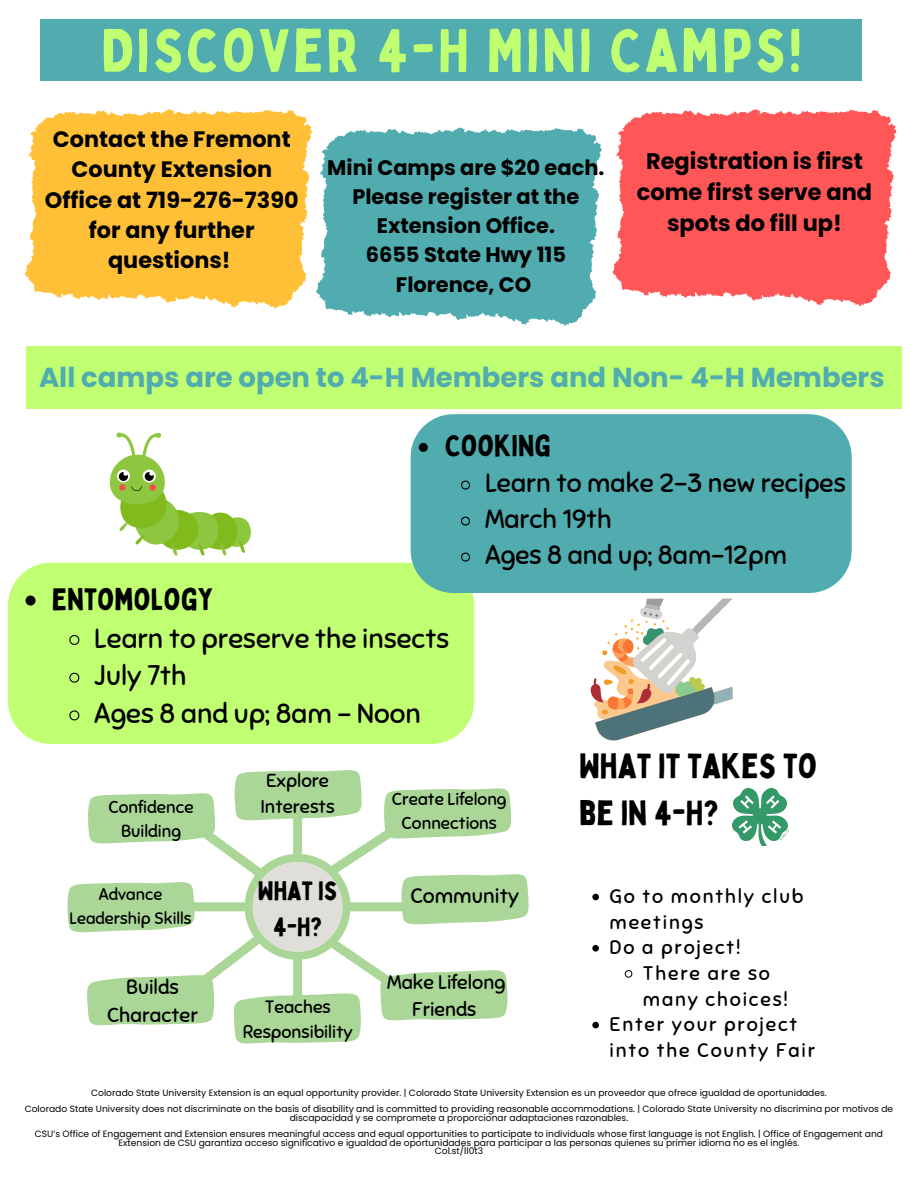
<style>
.page{position:relative;width:918px;height:1188px;background:#fff}
.page>*{position:absolute;margin:0;border:0;box-sizing:border-box;transform-origin:0 0}
.t1{font:59.7px "Bobby Jones";letter-spacing:.05em;color:#c1ff72}
.t2{font:34.35px/47.7px "Bobby Jones";color:#000}
.t3{font:30.45px "Bobby Jones";color:#000}
.t4{font:29.4px "Bobby Jones";color:#000}
.t5{font:27.75px "Sniglet";color:#000}
.t6{font:700 27.45px "Poppins";color:#50acaf}
.t7{font:26.4px "Sniglet";color:#000}
.t8{font:26.1px/36.3px "Bobby Jones";color:#000;text-align:center}
.t9{font:700 22.5px/31.2px "Poppins";color:#000;text-align:center}
.t10{font:700 22.35px/30px "Poppins";color:#000;text-align:center}
.t11{font:700 21px/29.2px "Poppins";color:#000;text-align:center}
.t12{font:21px "Sniglet";color:#000}
.t13{font:20.25px/28.2px "Sniglet";color:#000;text-align:center}
.t14{font:19.8px "Sniglet";color:#000}
.t15{font:19.65px/25.7px "Sniglet";letter-spacing:.09em;color:#000}
.t16{font:18.75px/26.1px "Sniglet";color:#000;text-align:center}
.t17{font:17.85px "Sniglet";color:#000}
.t18{font:17.25px/24px "Sniglet";color:#000;text-align:center}
.t19{font:16.65px/23.2px "Sniglet";color:#000;text-align:center}
.t20{font:9.15px/8.4px "Poppins";color:#000;text-align:center}
</style>
<div class="page">
<div style="left:41px;top:19px;width:821px;height:61px;background:#50acaf"></div>
<svg style="left:25px;top:109px;width:287px;height:199px;background:#ffc74f"></svg>
<svg style="left:316px;top:127px;width:286px;height:198px;background:#64b5b8"></svg>
<svg style="left:613px;top:109px;width:283px;height:197px;background:#ff6a6a"></svg>
<svg style="left:590px;top:599px;width:143px;height:142px"></svg>
<div style="left:26px;top:346px;width:876px;height:63px;background:#c1ff72"></div>
<svg style="left:179px;top:512px;width:39px;height:38px"></svg>
<div style="left:156px;top:510px;width:42px;height:40px;background:#80ba1c;border-radius:50%"></div>
<svg style="left:199px;top:513px;width:52px;height:43px"></svg>
<svg style="left:110px;top:433px;width:72px;height:123px"></svg>
<svg style="left:67px;top:770px;width:462px;height:274px"></svg>
<img style="left:732px;top:788px;width:56px;height:57px">
<svg style="left:592px;top:894px;width:7px;height:6px"></svg>
<svg style="left:592px;top:945px;width:7px;height:7px"></svg>
<svg style="left:624px;top:970px;width:9px;height:8px"></svg>
<svg style="left:592px;top:1022px;width:7px;height:6px"></svg>
<div style="left:8px;top:563px;width:466px;height:181px;background:#c1ff72"></div>
<svg style="left:26px;top:596px;width:10px;height:10px"></svg>
<svg style="left:69px;top:634px;width:11px;height:12px"></svg>
<svg style="left:69px;top:672px;width:11px;height:11px"></svg>
<svg style="left:69px;top:710px;width:11px;height:11px"></svg>
<div style="left:411px;top:414px;width:441px;height:179px;background:#50acaf"></div>
<svg style="left:419px;top:443px;width:9px;height:9px"></svg>
<svg style="left:460px;top:480px;width:11px;height:10px"></svg>
<svg style="left:460px;top:516px;width:11px;height:10px"></svg>
<svg style="left:460px;top:552px;width:11px;height:10px"></svg>
<p class="t1" style="left:101px;top:13px;width:702px">DISCOVER 4-H MINI CAMPS!</p>
<p class="t10" style="left:45px;top:125px;width:255px">Contact the Fremont<br>County Extension<br>Office at 719-276-7390 for any further questions!</p>
<h1 class="t11" style="left:327px;top:153px;width:279px">Mini Camps are $20 each.<br>Please register at the<br>Extension Office.<br>6655 State Hwy 115<br>Florence, CO</h1>
<p class="t9" style="left:637px;top:145px;width:237px">Registration is first come first serve and spots do fill up!</p>
<p class="t6" style="left:39px;top:359px;width:847px">All camps are open to 4-H Members and Non- 4-H Members</p>
<p class="t4" style="left:445px;top:428px;width:107px">COOKING</p>
<h5 class="t7" style="left:485px;top:467px;width:362px">Learn to make 2-3 new recipes</h5>
<p class="t7" style="left:485px;top:503px;width:128px">March 19th</p>
<p class="t7" style="left:485px;top:539px;width:304px">Ages 8 and up; 8am-12pm</p>
<p class="t3" style="left:52px;top:580px;width:163px">ENTOMOLOGY</p>
<p class="t5" style="left:94px;top:621px;width:356px">Learn to preserve the insects</p>
<p class="t5" style="left:94px;top:659px;width:94px">July 7th</p>
<p class="t5" style="left:94px;top:697px;width:328px">Ages 8 and up; 8am - Noon</p>
<p class="t18" style="left:109px;top:795px;width:87px">Confidence<br>Building</p>
<p class="t19" style="left:70px;top:883px;width:124px">Advance<br>Leadership Skills</p>
<p class="t13" style="left:107px;top:973px;width:92px">Builds<br>Character</p>
<h6 class="t16" style="left:260px;top:768px;width:76px">Explore<br>Interests</h6>
<p class="t8" style="left:258px;top:872px;width:81px">WHAT IS<br>4-H?</p>
<p class="t18" style="left:392px;top:787px;width:116px">Create Lifelong<br>Connections</p>
<h3 class="t12" style="left:410px;top:883px;width:110px">Community</h3>
<p class="t14" style="left:387px;top:970px;width:120px">Make Lifelong</p>
<p class="t17" style="left:265px;top:996px;width:68px">Teaches</p>
<p class="t14" style="left:412px;top:998px;width:66px">Friends</p>
<p class="t17" style="left:243px;top:1020px;width:111px">Responsibility</p>
<p class="t2" style="left:579px;top:741px;width:240px">WHAT IT TAKES TO<br>BE IN 4-H?</p>
<p class="t15" style="left:610px;top:884px;width:195px">Go to monthly club meetings</p>
<p class="t15" style="left:610px;top:935px;width:132px">Do a project!</p>
<p class="t15" style="left:643px;top:961px;width:146px">There are so many choices!</p>
<p class="t15" style="left:610px;top:1012px;width:207px">Enter your project into the County Fair</p>
<p class="t20" style="left:91px;top:1088px;width:737px">Colorado State University Extension is an equal opportunity provider. | Colorado State University Extension es un proveedor que ofrece igualdad de oportunidades.</p>
<h6 class="t20" style="left:25px;top:1105px;width:870px">Colorado State University does not discriminate on the basis of disability and is committed to providing reasonable accommodations. | Colorado State University no discrimina por motivos de discapacidad y se compromete a proporcionar adaptaciones razonables.</h6>
<p class="t20" style="left:35px;top:1130px;width:850px">CSU’s Office of Engagement and Extension ensures meaningful access and equal opportunities to participate to individuals whose first language is not English. | Office of Engagement and<br>Extension de CSU garantiza acceso significativo e igualdad de oportunidades para participar a las personas quienes su primer idioma no es el inglés.</p>
<h6 class="t20" style="left:435px;top:1147px;width:50px">Col.st/ll0t3</h6>
</div>
